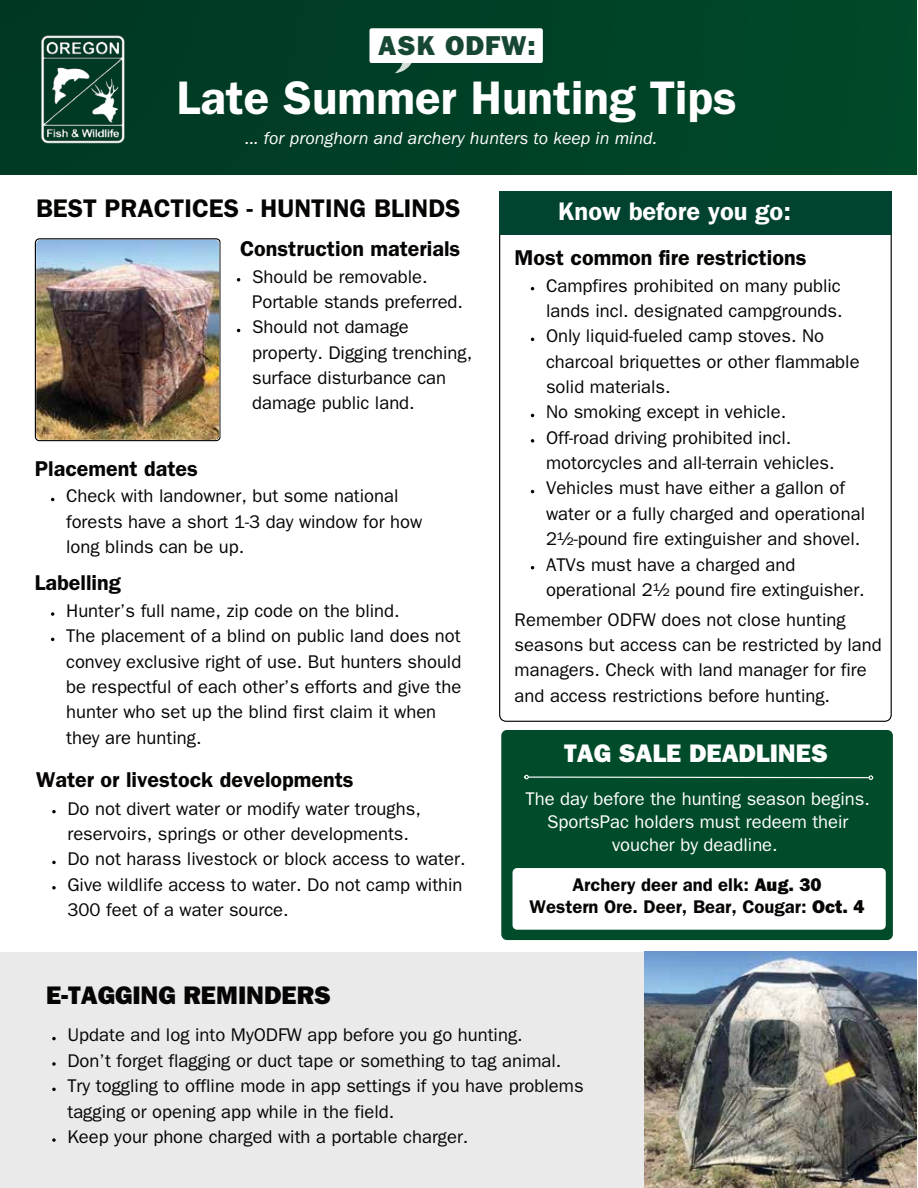
<style>
.page{position:relative;width:918px;height:1188px;background:#fff}
.page>*{position:absolute;margin:0;border:0;box-sizing:border-box;transform-origin:0 0}
.t1{font:47.25px ".F0 x 36586 d 0";color:#fff}
.t2{font:27.45px ".F0 x 3688318";letter-spacing:.04em;color:#164733}
.t3{font:25.65px ".F0 x 36586 d 0";color:#070504}
.t4{font:25.5px ".F0 x 3688318";color:#070504}
.t5{font:25.5px ".F0 x 3688318";color:#fff}
.t6{font:25.5px ".F0 x 36586 d 0";color:#fff}
.t7{font:21.45px ".F0 x 36586 d 0";color:#070504}
.t8{font:18.45px/25.3px ".F0 x 3687540";color:#070504}
.t9{font:18.45px/23.1px ".F0 x 3687540";color:#fff;text-align:center}
.t10{font:18.45px/21.9px ".F0 x 36586 d 0";color:#070504;text-align:center}
.t11{font:17.85px ".F0 x 37 f 2 a 58";color:#fff}
.s1{font-family:".F0 x 3688318"}
</style>
<div class="page">
<div style="left:0;top:952px;width:917px;height:236px;background:#eaeaeb"></div>
<div style="left:0;top:0;width:917px;height:174px;background:#004126"></div>
<img style="left:645px;top:951px;width:272px;height:237px">
<div style="left:501px;top:730px;width:392px;height:210px;background:#004c2a"></div>
<svg style="left:524px;top:775px;width:349px;height:5px;background:#3d765c"></svg>
<svg style="left:513px;top:868px;width:373px;height:62px"></svg>
<img style="left:35px;top:238px;width:185px;height:203px">
<svg style="left:499px;top:235px;width:393px;height:487px"></svg>
<div style="left:499px;top:192px;width:393px;height:43px;background:#014330"></div>
<img style="left:36px;top:33px;width:92px;height:114px">
<svg style="left:369px;top:28px;width:174px;height:45px"></svg>
<svg style="left:237px;top:278px;width:3px;height:4px"></svg>
<svg style="left:52px;top:1037px;width:4px;height:3px"></svg>
<svg style="left:52px;top:1062px;width:4px;height:4px"></svg>
<svg style="left:52px;top:1088px;width:4px;height:3px"></svg>
<svg style="left:52px;top:1138px;width:4px;height:4px"></svg>
<svg style="left:51px;top:612px;width:3px;height:4px"></svg>
<svg style="left:52px;top:810px;width:4px;height:3px"></svg>
<svg style="left:52px;top:861px;width:4px;height:3px"></svg>
<svg style="left:52px;top:886px;width:4px;height:4px"></svg>
<svg style="left:531px;top:439px;width:3px;height:4px"></svg>
<h2 class="t2" style="left:378px;top:28px;width:159px">ASK ODFW:</h2>
<h1 class="t1" style="left:177px;top:67px;width:561px">Late Summer Hunting Tips</h1>
<p class="t11" style="left:245px;top:126px;width:414px">... for pronghorn and archery hunters to keep in mind.</p>
<h3 class="t3" style="left:36px;top:191px;width:426px">BEST PRACTICES - HUNTING BLINDS</h3>
<p class="t7" style="left:240px;top:234px;width:222px">Construction materials</p>
<p class="t8" style="left:252px;top:265px;width:222px">Should be removable.<br>Portable stands preferred.<br>Should not damage property. Digging trenching, surface disturbance can damage public land.</p>
<p class="t7" style="left:35px;top:454px;width:165px">Placement dates</p>
<p class="t8" style="left:66px;top:485px;width:358px">Check with landowner, but some national forests have a short 1-3 day window for how long blinds can be up.</p>
<p class="t7" style="left:35px;top:569px;width:88px">Labelling</p>
<p class="t8" style="left:66px;top:600px;width:397px">Hunter’s full name, zip code on the blind.<br>The placement of a blind on public land does not convey exclusive right of use. But hunters should be respectful of each other’s efforts and give the hunter who set up the blind first claim it when they are hunting.</p>
<p class="t7" style="left:36px;top:765px;width:319px">Water or livestock developments</p>
<p class="t8" style="left:67px;top:797px;width:400px">Do not divert water or modify water troughs, reservoirs, springs or other developments.<br>Do not harass livestock or block access to water.<br>Give wildlife access to water. Do not camp within 300 feet of a water source.</p>
<h3 class="t4" style="left:46px;top:978px;width:286px">E-TAGGING REMINDERS</h3>
<h3 class="t6" style="left:558px;top:195px;width:234px">Know before you go:</h3>
<p class="t7" style="left:515px;top:244px;width:293px">Most common fire restrictions</p>
<p class="t8" style="left:546px;top:274px;width:321px">Campfires prohibited on many public lands incl. designated campgrounds.<br>Only liquid-fueled camp stoves. No charcoal briquettes or other flammable solid materials.<br>No smoking except in vehicle.<br>Off-road driving prohibited incl. motorcycles and all-terrain vehicles.<br>Vehicles must have either a gallon of water or a fully charged and operational 2½-pound fire extinguisher and shovel.<br>ATVs must have a charged and operational 2½ pound fire extinguisher.</p>
<p class="t8" style="left:515px;top:608px;width:369px">Remember ODFW does not close hunting seasons but access can be restricted by land managers. Check with land manager for fire and access restrictions before hunting.</p>
<h3 class="t5" style="left:564px;top:737px;width:265px">TAG SALE DEADLINES</h3>
<p class="t9" style="left:526px;top:789px;width:346px">The day before the hunting season begins.<br>SportsPac holders must redeem their voucher by deadline.</p>
<p class="t10" style="left:530px;top:876px;width:337px">Archery deer and elk: <span class="s1">Aug. 30<br></span>Western Ore. Deer, Bear, Cougar: <span class="s1">Oct. 4</span></p>
<p class="t8" style="left:67px;top:1024px;width:518px">Update and log into MyODFW app before you go hunting.<br>Don’t forget flagging or duct tape or something to tag animal.<br>Try toggling to offline mode in app settings if you have problems tagging or opening app while in the field.<br>Keep your phone charged with a portable charger.</p>
</div>
